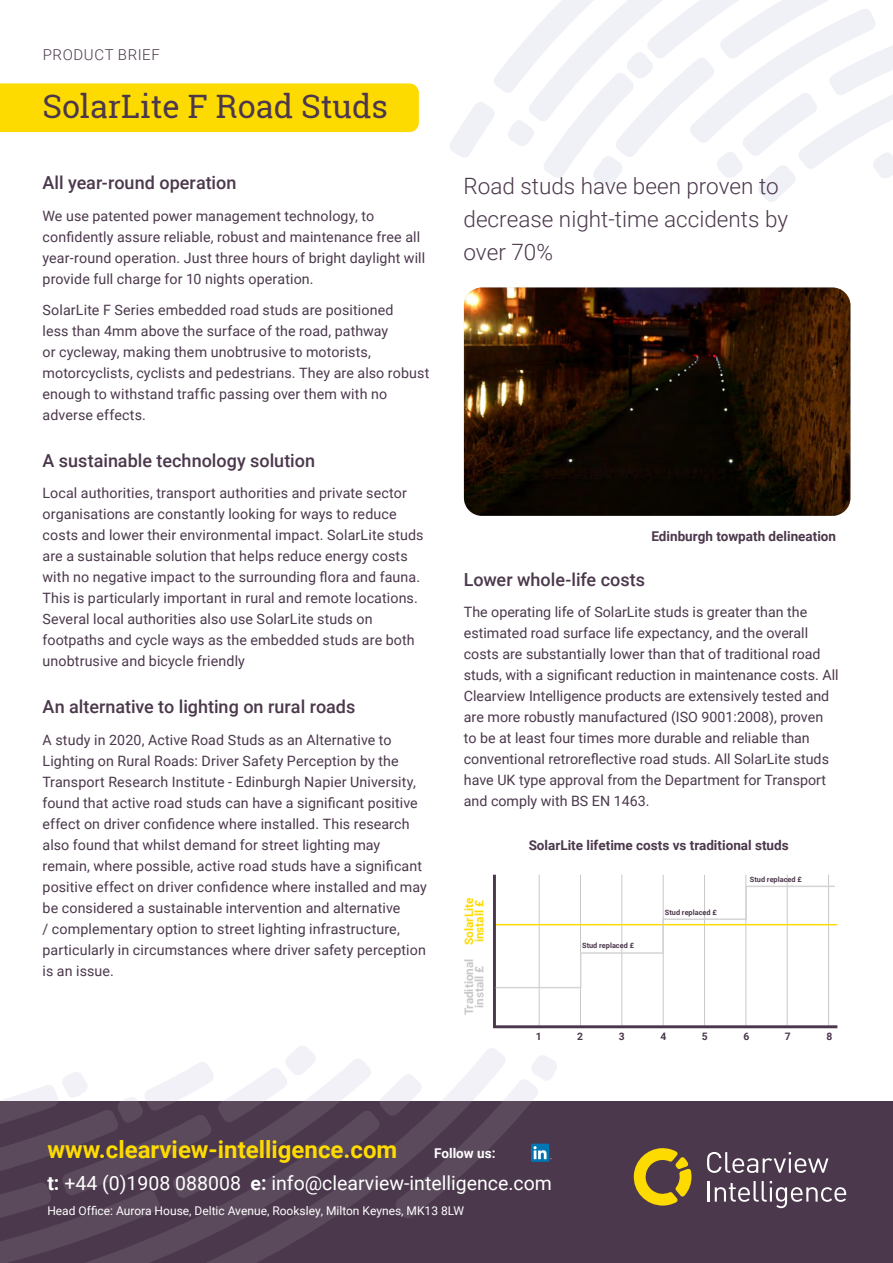
<style>
.page{position:relative;width:893px;height:1263px;background:#fff}
.page>*{position:absolute;margin:0;border:0;box-sizing:border-box;transform-origin:0 0}
.t1{font:32.25px "Roboto Slab";color:#4b384c}
.t2{font:700 24px "Roboto";color:#fedb00}
.t3{font:300 22.5px/33px "Roboto";color:#4b384c}
.t4{font:19.5px "Roboto";color:#fff}
.t5{font:500 18px "Roboto";color:#4b384c}
.t6{font:300 15px "Roboto";letter-spacing:.04em;color:#4b384c}
.t7{font:14.25px/21px "Roboto";letter-spacing:.005em;color:#4b384c}
.t8{font:700 13.5px "Roboto";color:#4b384c}
.t9{font:700 13.5px "Roboto";color:#fff}
.t10{font:12px "Roboto";color:#fff}
.t11{font:700 11.7px/10.4px "Roboto";color:#c8c9c7;text-align:center}
.t12{font:700 11.7px "Roboto";color:#fedb00}
.t13{font:700 10.35px "Roboto";color:#4b384c}
.t14{font:700 7.35px "Roboto";color:#4b384c}
.s1{font-weight:700}
</style>
<div class="page">
<div style="left:0;top:1101px;width:893px;height:162px;background:#4b384c"></div>
<svg style="left:0;top:1046px;width:372px;height:217px"></svg>
<svg style="left:633px;top:1148px;width:58px;height:57px"></svg>
<svg style="left:707px;top:1152px;width:121px;height:21px"></svg>
<hr style="left:708px;top:1181px;width:2px;height:20px;background:#fff">
<svg style="left:715px;top:1181px;width:131px;height:27px"></svg>
<svg style="left:379px;top:1054px;width:178px;height:164px"></svg>
<svg style="left:450px;top:0;width:443px;height:202px"></svg>
<div style="left:0;top:83px;width:419px;height:49px;background:#fedb00"></div>
<img style="left:464px;top:287px;width:386px;height:229px">
<svg style="left:493px;top:874px;width:345px;height:155px"></svg>
<svg style="left:494px;top:885px;width:342px;height:104px"></svg>
<p class="t6" style="left:43px;top:44px;width:119px">PRODUCT BRIEF</p>
<h1 class="t1" style="left:43px;top:84px;width:347px">SolarLite F Road Studs</h1>
<p class="t5" style="left:43px;top:170px;width:195px">All year-round operation</p>
<p class="t7" style="left:43px;top:204px;width:384px">We use patented power management technology, to confidently assure reliable, robust and maintenance free all year-round operation. Just three hours of bright daylight will provide full charge for 10 nights operation.</p>
<p class="t7" style="left:43px;top:299px;width:388px">SolarLite F Series embedded road studs are positioned<br>less than 4mm above the surface of the road, pathway<br>or cycleway, making them unobtrusive to motorists, motorcyclists, cyclists and pedestrians. They are also robust enough to withstand traffic passing over them with no adverse effects.</p>
<p class="t5" style="left:43px;top:448px;width:274px">A sustainable technology solution</p>
<p class="t7" style="left:43px;top:482px;width:383px">Local authorities, transport authorities and private sector organisations are constantly looking for ways to reduce costs and lower their environmental impact. SolarLite studs are a sustainable solution that helps reduce energy costs with no negative impact to the surrounding flora and fauna.<br>This is particularly important in rural and remote locations.<br>Several local authorities also use SolarLite studs on footpaths and cycle ways as the embedded studs are both unobtrusive and bicycle friendly</p>
<p class="t5" style="left:43px;top:694px;width:314px">An alternative to lighting on rural roads</p>
<p class="t7" style="left:43px;top:728px;width:386px">A study in 2020, Active Road Studs as an Alternative to Lighting on Rural Roads: Driver Safety Perception by the Transport Research Institute - Edinburgh Napier University, found that active road studs can have a significant positive effect on driver confidence where installed. This research also found that whilst demand for street lighting may remain, where possible, active road studs have a significant positive effect on driver confidence where installed and may be considered a sustainable intervention and alternative<br>/ complementary option to street lighting infrastructure, particularly in circumstances where driver safety perception is an issue.</p>
<h3 class="t3" style="left:463px;top:168px;width:326px">Road studs have been proven to decrease night-time accidents by over 70%</h3>
<p class="t8" style="left:651px;top:526px;width:186px">Edinburgh towpath delineation</p>
<p class="t5" style="left:464px;top:566px;width:183px">Lower whole-life costs</p>
<p class="t7" style="left:464px;top:601px;width:376px">The operating life of SolarLite studs is greater than the estimated road surface life expectancy, and the overall costs are substantially lower than that of traditional road studs, with a significant reduction in maintenance costs. All Clearview Intelligence products are extensively tested and are more robustly manufactured (ISO 9001:2008), proven to be at least four times more durable and reliable than conventional retroreflective road studs. All SolarLite studs have UK type approval from the Department for Transport and comply with BS EN 1463.</p>
<p class="t8" style="left:529px;top:835px;width:261px">SolarLite lifetime costs vs traditional studs</p>
<p class="t14" style="left:750px;top:875px;width:53px">Stud replaced £</p>
<p class="t14" style="left:665px;top:907px;width:53px">Stud replaced £</p>
<p class="t12" style="left:461px;top:945px;width:49px;rotate:-90deg">SolarLite</p>
<p class="t12" style="left:471px;top:942px;width:44px;rotate:-90deg">install £</p>
<p class="t11" style="left:463px;top:1015px;width:58px;rotate:-90deg">Traditional install £</p>
<p class="t14" style="left:582px;top:940px;width:53px">Stud replaced £</p>
<p class="t13" style="left:536px;top:1029px;width:7px">1</p>
<p class="t13" style="left:577px;top:1029px;width:7px">2</p>
<p class="t13" style="left:619px;top:1029px;width:7px">3</p>
<p class="t13" style="left:660px;top:1029px;width:7px">4</p>
<p class="t13" style="left:702px;top:1029px;width:7px">5</p>
<p class="t13" style="left:743px;top:1029px;width:7px">6</p>
<p class="t13" style="left:785px;top:1029px;width:7px">7</p>
<p class="t13" style="left:826px;top:1029px;width:7px">8</p>
<h2 class="t2" style="left:47px;top:1133px;width:351px">www.clearview-intelligence.com</h2>
<p class="t9" style="left:434px;top:1143px;width:63px">Follow us:</p>
<h3 class="t4" style="left:47px;top:1169px;width:506px"><span class="s1">t:</span> +44 (0)1908 088008 <span class="s1">e:</span> info@clearview-intelligence.com</h3>
<p class="t10" style="left:47px;top:1202px;width:418px">Head Office: Aurora House, Deltic Avenue, Rooksley, Milton Keynes, MK13 8LW</p>
</div>
